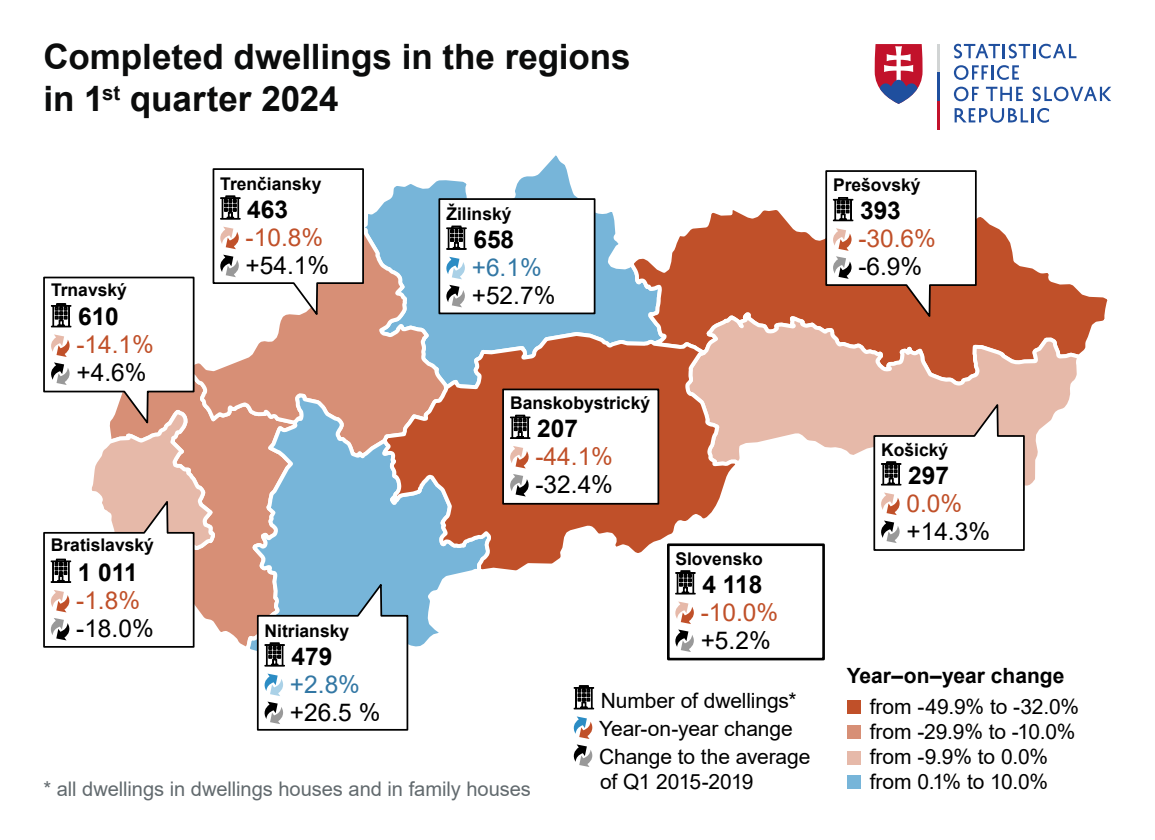
<style>
.page{position:relative;width:1155px;height:840px;background:#fff}
.page>*{position:absolute;margin:0;border:0;box-sizing:border-box;transform-origin:0 0}
.t1{font:700 35px/42px "Arial";color:#0b0c0c}
.t2{font:24.5px "Arial";color:#000}
.t3{font:24.5px "Arial";color:#c05029}
.t4{font:700 24.5px "Arial";color:#000}
.t5{font:24.5px "Arial";color:#3277a4}
.t6{font:21px/25.2px "Arial";letter-spacing:-.005em;color:#000}
.t7{font:700 21px "Arial";color:#000}
.t8{font:21px "Arial";letter-spacing:-.035em;color:#000}
.t9{font:20.12px "Arial";letter-spacing:-.005em;color:#626a6e}
.t10{font:700 17.5px "Arial";color:#000}
</style>
<div class="page">
<svg style="left:954px;top:44px;width:122px;height:14px"></svg>
<svg style="left:954px;top:65px;width:65px;height:15px"></svg>
<svg style="left:954px;top:87px;width:25px;height:14px"></svg>
<svg style="left:986px;top:87px;width:37px;height:14px"></svg>
<svg style="left:1033px;top:87px;width:78px;height:14px"></svg>
<svg style="left:955px;top:108px;width:73px;height:15px"></svg>
<hr style="left:1031px;top:108px;width:3px;height:14px;background:#1f4f9e">
<svg style="left:1037px;top:108px;width:12px;height:15px"></svg>
<svg style="left:875px;top:44px;width:48px;height:60px"></svg>
<hr style="left:937px;top:44px;width:2px;height:29px;background:#d1d4d4">
<hr style="left:937px;top:73px;width:2px;height:28px;background:#1f4f9e">
<hr style="left:937px;top:101px;width:2px;height:29px;background:#c2122b">
<svg style="left:573px;top:685px;width:21px;height:25px"></svg>
<svg style="left:573px;top:716px;width:20px;height:51px"></svg>
<div style="left:847px;top:700px;width:13px;height:14px;background:#c05029"></div>
<div style="left:847px;top:725px;width:13px;height:14px;background:#d78f76"></div>
<div style="left:847px;top:751px;width:13px;height:13px;background:#e6b9a9"></div>
<div style="left:847px;top:776px;width:13px;height:13px;background:#77b5d9"></div>
<svg style="left:450px;top:155px;width:177px;height:175px"></svg>
<div style="left:409px;top:180px;width:41px;height:150px;background:#77b5d9"></div>
<svg style="left:627px;top:210px;width:481px;height:131px"></svg>
<svg style="left:409px;top:576px;width:37px;height:71px"></svg>
<svg style="left:683px;top:310px;width:403px;height:176px"></svg>
<svg style="left:409px;top:330px;width:335px;height:246px"></svg>
<svg style="left:501px;top:388px;width:159px;height:118px"></svg>
<svg style="left:438px;top:197px;width:158px;height:118px"></svg>
<svg style="left:43px;top:168px;width:366px;height:563px"></svg>
<svg style="left:873px;top:400px;width:153px;height:151px"></svg>
<svg style="left:824px;top:170px;width:154px;height:151px"></svg>
<svg style="left:666px;top:542px;width:159px;height:119px"></svg>
<h1 class="t1" style="left:44px;top:36px;width:589px">Completed dwellings in the regions in 1<sup>st</sup> quarter 2024</h1>
<p class="t10" style="left:51px;top:277px;width:77px">Trnavský</p>
<p class="t4" style="left:78px;top:300px;width:42px">610</p>
<p class="t3" style="left:76px;top:328px;width:79px">-14.1%</p>
<p class="t2" style="left:76px;top:356px;width:72px">+4.6%</p>
<p class="t10" style="left:220px;top:171px;width:103px">Trenčiansky</p>
<p class="t4" style="left:247px;top:192px;width:42px">463</p>
<p class="t3" style="left:246px;top:220px;width:79px">-10.8%</p>
<p class="t2" style="left:246px;top:248px;width:85px">+54.1%</p>
<p class="t10" style="left:446px;top:201px;width:67px">Žilinský</p>
<p class="t4" style="left:473px;top:222px;width:42px">658</p>
<p class="t5" style="left:472px;top:250px;width:72px">+6.1%</p>
<p class="t2" style="left:472px;top:278px;width:85px">+52.7%</p>
<p class="t10" style="left:510px;top:391px;width:142px">Banskobystrický</p>
<p class="t4" style="left:537px;top:411px;width:42px">207</p>
<p class="t3" style="left:535px;top:440px;width:79px">-44.1%</p>
<p class="t2" style="left:535px;top:468px;width:79px">-32.4%</p>
<p class="t10" style="left:51px;top:533px;width:105px">Bratislavský</p>
<p class="t4" style="left:78px;top:555px;width:61px">1 011</p>
<p class="t3" style="left:76px;top:583px;width:65px">-1.8%</p>
<p class="t2" style="left:76px;top:611px;width:79px">-18.0%</p>
<p class="t10" style="left:265px;top:618px;width:86px">Nitriansky</p>
<p class="t4" style="left:292px;top:639px;width:42px">479</p>
<p class="t5" style="left:290px;top:667px;width:72px">+2.8%</p>
<p class="t2" style="left:290px;top:695px;width:92px">+26.5 %</p>
<p class="t9" style="left:43px;top:775px;width:489px">* all dwellings in dwellings houses and in family houses</p>
<p class="t10" style="left:675px;top:546px;width:89px">Slovensko</p>
<p class="t4" style="left:702px;top:567px;width:61px">4 118</p>
<p class="t3" style="left:701px;top:595px;width:79px">-10.0%</p>
<p class="t2" style="left:701px;top:623px;width:72px">+5.2%</p>
<p class="t6" style="left:599px;top:686px;width:213px;line-height:28px">Number of dwellings*<br>Year-on-year change<br>Change to the average</p>
<p class="t8" style="left:600px;top:767px;width:155px">of Q1 2015-2019</p>
<p class="t10" style="left:833px;top:173px;width:89px">Prešovský</p>
<p class="t4" style="left:860px;top:193px;width:42px">393</p>
<p class="t3" style="left:858px;top:222px;width:79px">-30.6%</p>
<p class="t2" style="left:858px;top:250px;width:65px">-6.9%</p>
<p class="t10" style="left:881px;top:437px;width:69px">Košický</p>
<p class="t4" style="left:908px;top:458px;width:42px">297</p>
<p class="t3" style="left:906px;top:486px;width:57px">0.0%</p>
<p class="t2" style="left:906px;top:514px;width:85px">+14.3%</p>
<p class="t7" style="left:847px;top:661px;width:219px">Year–on–year change</p>
<p class="t6" style="left:870px;top:693px;width:211px">from -49.9% to -32.0% from -29.9% to -10.0% from -9.9% to 0.0% from 0.1% to 10.0%</p>
</div>
